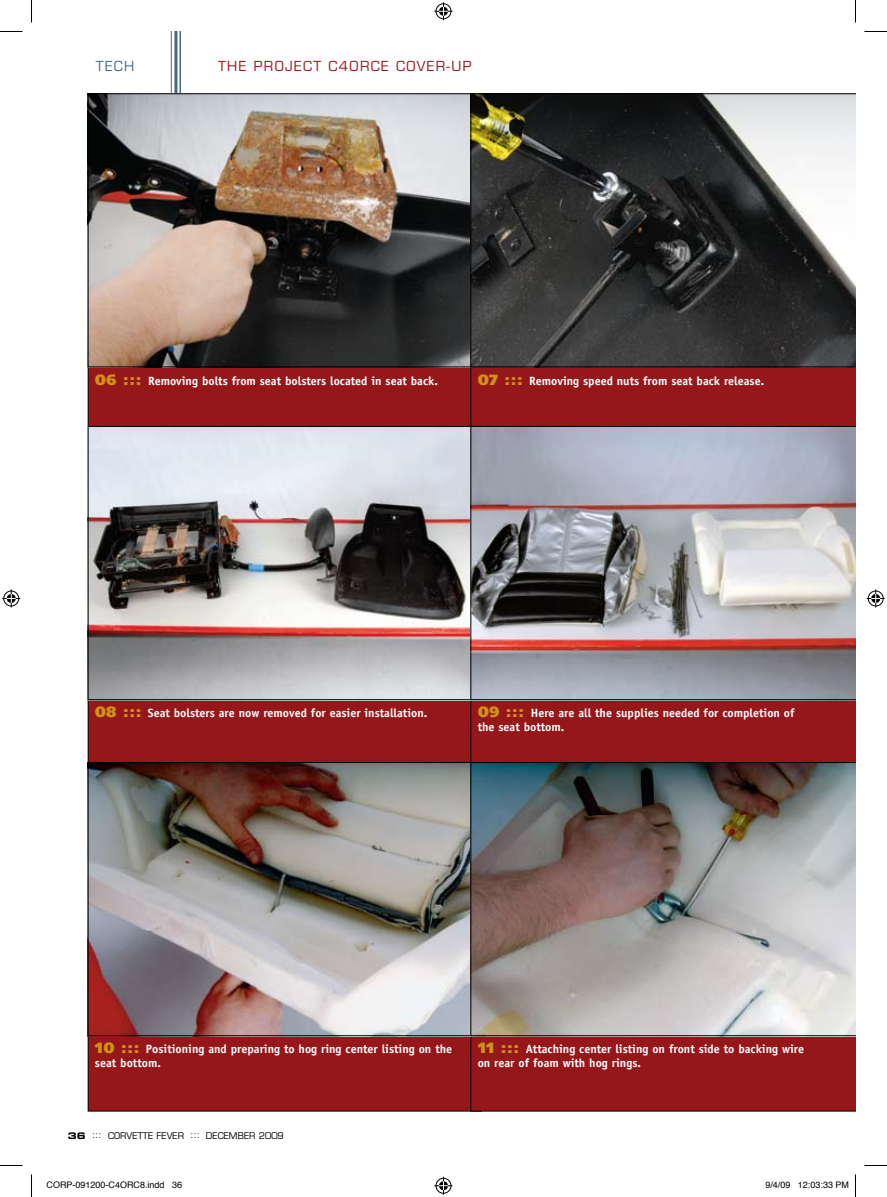
<style>
.page{position:relative;width:887px;height:1197px;background:#fff}
.page>*{position:absolute;margin:0;border:0;box-sizing:border-box;transform-origin:0 0}
.t1{font:13.5px "Eurostile LT Std";letter-spacing:.1em;color:#96171a}
.t2{font:13.5px "Eurostile LT Std";color:#476886}
.t3{font:700 12px/13.5px "Officina Sans Std";color:#fff}
.t4{font:9px "Helvetica";color:#000}
.t5{font:9px "Eurostile LT Std";letter-spacing:.01em;color:#000}
.s1{font-family:"Humanist 777 BT Extra Black B";font-weight:400;font-size:15px;color:#cf9212}
.s2{font-family:"Eurostile LT Std Bold Ex 2"}
</style>
<div class="page">
<div style="left:88px;top:94px;width:393px;height:348px;background:#96171a"></div>
<img style="left:90px;top:95px;width:380px;height:270px">
<div style="left:470px;top:367px;width:385px;height:59px;background:#96171a"></div>
<svg style="left:470px;top:93px;width:385px;height:274px"></svg>
<div style="left:88px;top:426px;width:393px;height:349px;background:#96171a"></div>
<img style="left:90px;top:428px;width:380px;height:270px">
<div style="left:470px;top:700px;width:385px;height:62px;background:#96171a"></div>
<img style="left:470px;top:426px;width:385px;height:274px">
<div style="left:88px;top:763px;width:393px;height:348px;background:#96171a"></div>
<img style="left:90px;top:764px;width:380px;height:270px">
<div style="left:470px;top:1036px;width:385px;height:76px;background:#96171a"></div>
<img style="left:470px;top:762px;width:385px;height:274px">
<hr style="left:174px;top:32px;width:3px;height:61px;background:#476886">
<hr style="left:179px;top:32px;width:2px;height:61px;background:#476886">
<hr style="left:171px;top:32px;width:1px;height:61px;background:#476886">
<svg style="left:0;top:31px;width:22px;height:1px"></svg>
<svg style="left:864px;top:31px;width:22px;height:1px"></svg>
<svg style="left:0;top:1165px;width:22px;height:1px"></svg>
<svg style="left:864px;top:1165px;width:22px;height:1px"></svg>
<svg style="left:31px;top:0;width:1px;height:22px"></svg>
<svg style="left:31px;top:1174px;width:1px;height:23px"></svg>
<svg style="left:855px;top:0;width:1px;height:22px"></svg>
<svg style="left:855px;top:1174px;width:1px;height:23px"></svg>
<svg style="left:434px;top:2px;width:18px;height:18px"></svg>
<svg style="left:434px;top:1177px;width:18px;height:18px"></svg>
<svg style="left:2px;top:590px;width:18px;height:18px"></svg>
<svg style="left:866px;top:590px;width:18px;height:18px"></svg>
<p class="t2" style="left:96px;top:58px;width:10px">TEC</p>
<p class="t2" style="left:124px;top:58px;width:12px">H</p>
<p class="t1" style="left:218px;top:58px;width:254px">THE PROJECT C4ORCE COVER-UP</p>
<p class="t3" style="left:95px;top:374px;width:344px"><span class="s1">06 :::</span> Removing bolts from seat bolsters located in seat back.</p>
<p class="t3" style="left:477px;top:374px;width:288px"><span class="s1">07 :::</span> Removing speed nuts from seat back release.</p>
<p class="t3" style="left:95px;top:706px;width:334px"><span class="s1">08 :::</span> Seat bolsters are now removed for easier installation.</p>
<p class="t3" style="left:477px;top:706px;width:318px"><span class="s1">09 :::</span> Here are all the supplies needed for completion of the seat bottom.</p>
<p class="t3" style="left:95px;top:1042px;width:359px"><span class="s1">10 :::</span> Positioning and preparing to hog ring center listing on the seat bottom.</p>
<p class="t3" style="left:477px;top:1042px;width:328px"><span class="s1">11 :::</span> Attaching center listing on front side to backing wire on rear of foam with hog rings.</p>
<p class="t5" style="left:68px;top:1130px;width:47px"><span class="s2">36</span> ::: CORVETTE</p>
<p class="t5" style="left:157px;top:1130px;width:7px">FEVER</p>
<p class="t5" style="left:190px;top:1130px;width:29px">::: DECEM</p>
<p class="t5" style="left:238px;top:1130px;width:48px">BER 2009</p>
<p class="t4" style="left:46px;top:1177px;width:137px">CORP-091200-C4ORC8.indd 36</p>
<p class="t4" style="left:765px;top:1177px;width:85px">9/4/09 12:03:33 PM</p>
</div>
